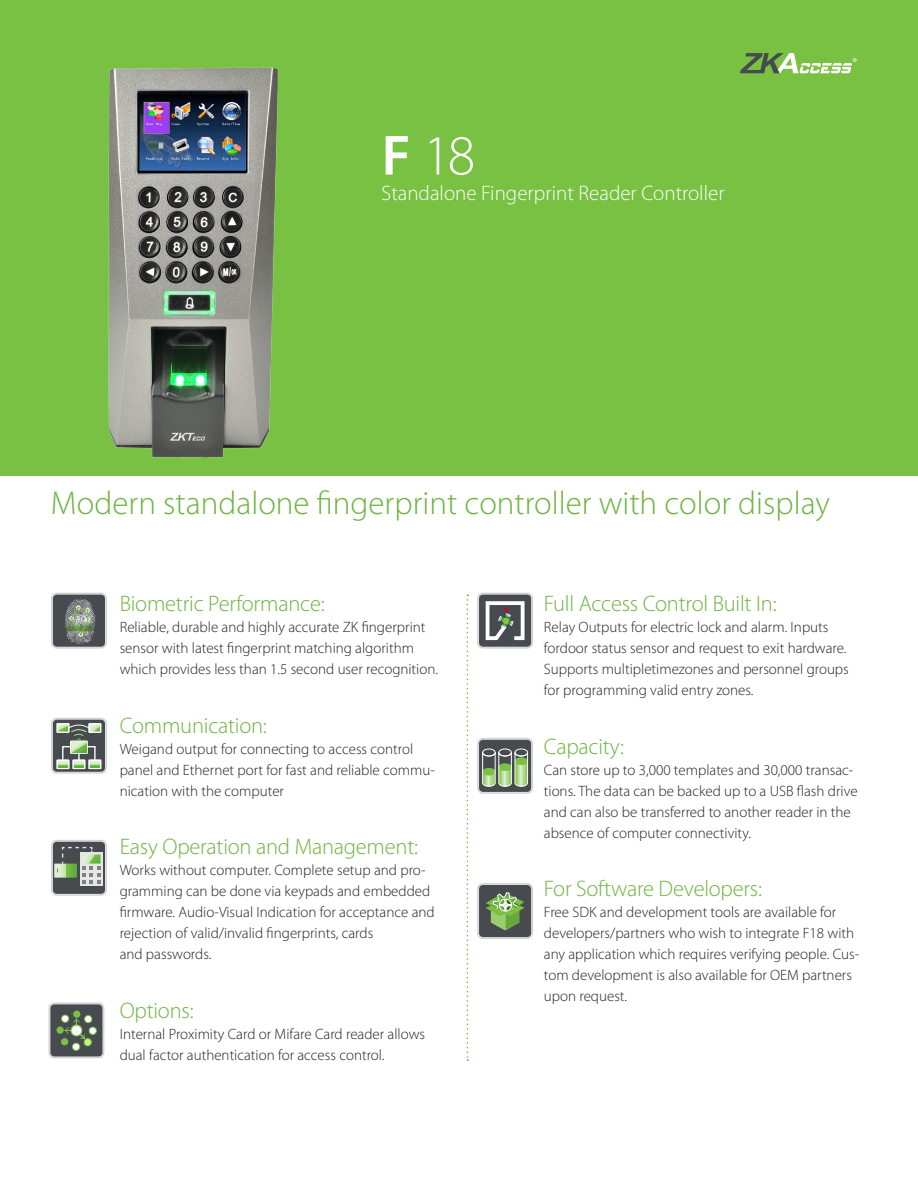
<style>
.page{position:relative;width:918px;height:1188px;background:#fff}
.page>*{position:absolute;margin:0;border:0;box-sizing:border-box;transform-origin:0 0}
.t1{font:300 57px "Myriad Pro";color:#fff}
.t2{font:300 33px "Myriad Pro";color:#6cb43f}
.Features_Headline{font:300 22.5px "Myriad Pro";letter-spacing:-.01em;color:#6cb43f}
.t3{font:300 21px "Myriad Pro";color:#fff}
.Features_Copy{font:300 15px/21px "Myriad Pro";color:#231f20}
.s1{font-weight:600}
</style>
<div class="page">
<div style="left:0;top:0;width:918px;height:475px;background:#79c142"></div>
<svg style="left:467px;top:595px;width:1px;height:466px"></svg>
<img style="left:108px;top:67px;width:171px;height:391px">
<div style="left:51px;top:593px;width:56px;height:56px;border:4px solid #d0d2d3;border-radius:4px"></div>
<div style="left:52px;top:594px;width:54px;height:53px;border:1px solid #e6e7e8;border-radius:4px"></div>
<div style="left:53px;top:595px;width:52px;height:52px;background:#474b4f;border-radius:4px"></div>
<svg style="left:64px;top:599px;width:32px;height:46px"></svg>
<div style="left:51px;top:718px;width:56px;height:56px;border:4px solid #d0d2d3;border-radius:4px"></div>
<div style="left:52px;top:719px;width:54px;height:53px;border:1px solid #e6e7e8;border-radius:4px"></div>
<svg style="left:53px;top:720px;width:52px;height:52px"></svg>
<svg style="left:57px;top:724px;width:44px;height:45px;background:#859482"></svg>
<div style="left:51px;top:840px;width:56px;height:56px;border:4px solid #d0d2d3;border-radius:4px"></div>
<div style="left:52px;top:841px;width:54px;height:54px;border:1px solid #e6e7e8;border-radius:4px"></div>
<div style="left:53px;top:842px;width:52px;height:52px;background:#474b4f;border-radius:4px"></div>
<div style="left:80px;top:852px;width:22px;height:34px;background:#e5e5e4"></div>
<svg style="left:54px;top:846px;width:47px;height:38px"></svg>
<div style="left:477px;top:738px;width:56px;height:56px;border:4px solid #d0d2d3;border-radius:4px"></div>
<div style="left:478px;top:739px;width:54px;height:54px;border:1px solid #e6e7e8;border-radius:4px"></div>
<div style="left:479px;top:740px;width:52px;height:52px;background:#474b4f;border-radius:4px"></div>
<div style="left:482px;top:749px;width:13px;height:7px;border:1px solid #fff;border-radius:50%"></div>
<div style="left:499px;top:749px;width:13px;height:7px;border:1px solid #fff;border-radius:50%"></div>
<div style="left:515px;top:749px;width:13px;height:7px;border:1px solid #fff;border-radius:50%"></div>
<svg style="left:482px;top:752px;width:46px;height:35px"></svg>
<div style="left:477px;top:593px;width:56px;height:56px;border:4px solid #d0d2d3;border-radius:4px"></div>
<div style="left:478px;top:594px;width:54px;height:53px;border:1px solid #e6e7e8;border-radius:4px"></div>
<div style="left:479px;top:595px;width:52px;height:52px;background:#474b4f;border-radius:4px"></div>
<svg style="left:485px;top:601px;width:40px;height:40px"></svg>
<div style="left:503px;top:606px;width:6px;height:7px;border:1px solid #474b4f;border-radius:50%"></div>
<div style="left:48px;top:1002px;width:56px;height:56px;border:4px solid #d0d2d3;border-radius:4px"></div>
<div style="left:50px;top:1004px;width:52px;height:53px;background:#474b4f;border-radius:4px"></div>
<div style="left:73px;top:1011px;width:7px;height:7px;background:#7ac143;border-radius:50%"></div>
<div style="left:72px;top:1043px;width:8px;height:7px;background:#fff;border-radius:50%"></div>
<div style="left:72px;top:1043px;width:8px;height:8px;border:1px solid #7ac143;border-radius:50%"></div>
<div style="left:56px;top:1026px;width:8px;height:8px;background:#7ac143;border-radius:50%"></div>
<div style="left:89px;top:1027px;width:7px;height:7px;background:#fff;border-radius:50%"></div>
<div style="left:89px;top:1027px;width:8px;height:8px;border:1px solid #7ac143;border-radius:50%"></div>
<svg style="left:61px;top:1014px;width:32px;height:33px"></svg>
<div style="left:477px;top:883px;width:56px;height:56px;border:4px solid #d0d2d3;border-radius:4px"></div>
<div style="left:478px;top:884px;width:54px;height:54px;border:1px solid #e6e7e8;border-radius:4px"></div>
<div style="left:479px;top:885px;width:52px;height:52px;background:#474b4f;border-radius:4px"></div>
<svg style="left:486px;top:892px;width:39px;height:38px"></svg>
<svg style="left:740px;top:53px;width:117px;height:20px"></svg>
<p class="t1" style="left:382px;top:121px;width:95px"><span class="s1">F</span> 18</p>
<p class="t3" style="left:382px;top:180px;width:344px">Standalone Fingerprint Reader Controller</p>
<p class="t2" style="left:51px;top:484px;width:781px">Modern standalone fingerprint controller with color display</p>
<p class="Features_Headline" style="left:120px;top:590px;width:206px">Biometric Performance:</p>
<p class="Features_Copy" style="left:120px;top:617px;width:320px">Reliable, durable and highly accurate ZK fingerprint sensor with latest fingerprint matching algorithm which provides less than 1.5 second user recognition.</p>
<p class="Features_Headline" style="left:120px;top:712px;width:149px">Communication:</p>
<p class="Features_Copy" style="left:120px;top:738px;width:317px">Weigand output for connecting to access control panel and Ethernet port for fast and reliable commu&shy;nication with the computer</p>
<p class="Features_Headline" style="left:120px;top:833px;width:300px">Easy Operation and Management:</p>
<p class="Features_Copy" style="left:120px;top:860px;width:316px">Works without computer. Complete setup and pro&shy;gramming can be done via keypads and embedded firmware. Audio-Visual Indication for acceptance and rejection of valid/invalid fingerprints, cards<br>and passwords.</p>
<p class="Features_Headline" style="left:120px;top:997px;width:75px">Options:</p>
<p class="Features_Copy" style="left:120px;top:1023px;width:307px">Internal Proximity Card or Mifare Card reader allows dual factor authentication for access control.</p>
<p class="Features_Headline" style="left:544px;top:590px;width:234px">Full Access Control Built In:</p>
<p class="Features_Copy" style="left:544px;top:617px;width:306px">Relay Outputs for electric lock and alarm. Inputs fordoor status sensor and request to exit hardware.<br>Supports multipletimezones and personnel groups for programming valid entry zones.</p>
<p class="Features_Headline" style="left:544px;top:733px;width:82px">Capacity:</p>
<p class="Features_Copy" style="left:544px;top:759px;width:315px">Can store up to 3,000 templates and 30,000 transac&shy;tions. The data can be backed up to a USB flash drive and can also be transferred to another reader in the absence of computer connectivity.</p>
<p class="Features_Headline" style="left:544px;top:875px;width:220px">For Software Developers:</p>
<p class="Features_Copy" style="left:544px;top:902px;width:317px">Free SDK and development tools are available for developers/partners who wish to integrate F18 with any application which requires verifying people. Cus&shy;tom development is also available for OEM partners upon request.</p>
</div>
